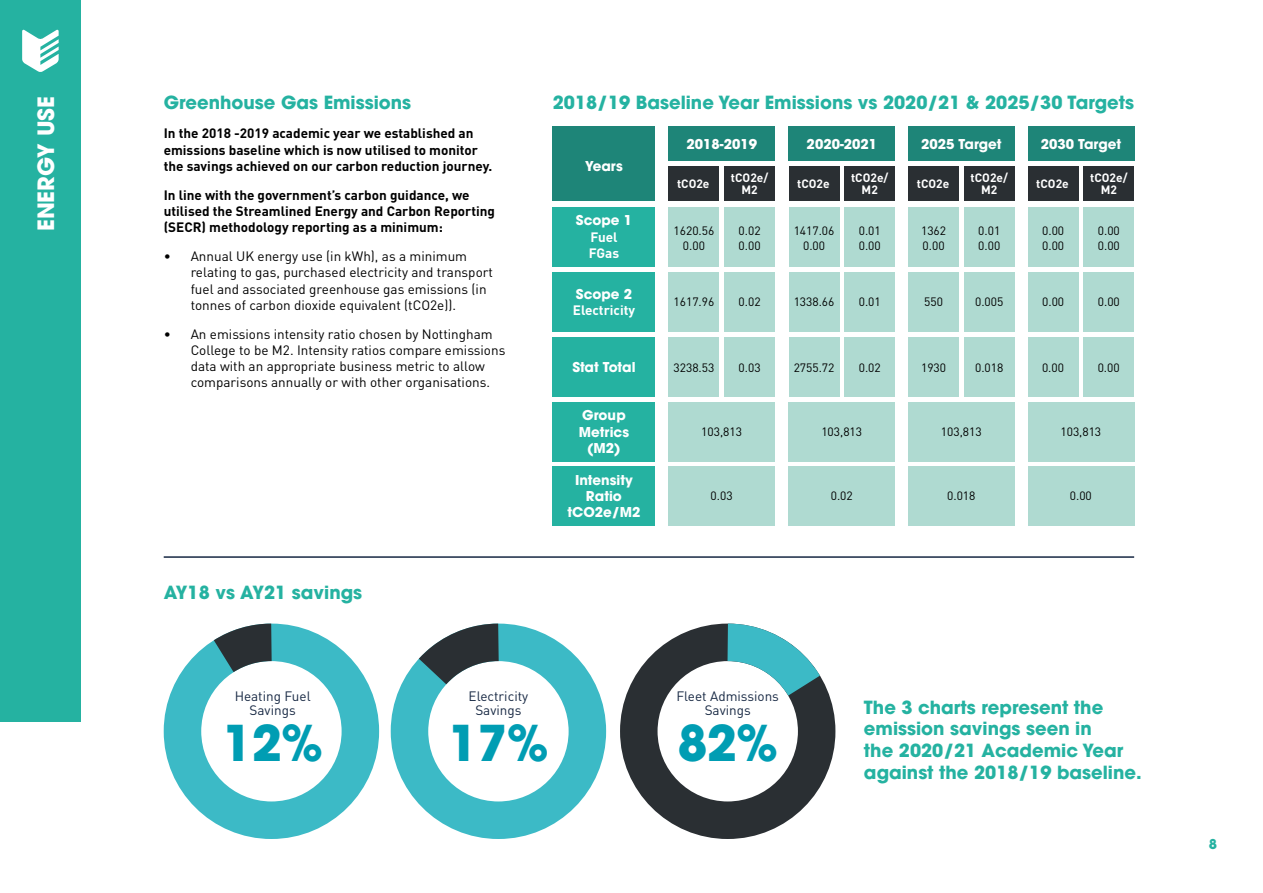
<style>
.page{position:relative;width:1263px;height:893px;background:#fff}
.page>*{position:absolute;margin:0;border:0;box-sizing:border-box;transform-origin:0 0}
.t1{font:700 49.05px "ITC Avant Garde Std";color:#009db3}
.t2{font:700 22.35px "ITC Avant Garde Std";color:#fff}
.t3{font:700 18px/21.6px "ITC Avant Garde Std";color:#25b2a1}
.t4{font:13.5px/16.2px "DIN";color:#000}
.t5{font:700 13.5px/16.2px "DIN";color:#000}
.t6{font:700 13.5px/16.2px "ITC Avant Garde Std";color:#fff;text-align:center}
.t7{font:13.5px/13.5px "DIN";color:#172843;text-align:center}
.t8{font:700 13.5px/16.2px "DIN";color:#fff}
.t9{font:700 13.5px "ITC Avant Garde Std";color:#25b2a1}
.t10{font:12px/14.4px "DIN";color:#000}
.t11{font:700 12px/12px "DIN";color:#fff;text-align:center}
</style>
<div class="page">
<div style="left:0;top:0;width:81px;height:721px;background:#25b2a1"></div>
<div style="left:553px;top:126px;width:102px;height:75px;background:#1e8578"></div>
<div style="left:553px;top:207px;width:102px;height:59px;background:#25b2a1"></div>
<div style="left:553px;top:272px;width:102px;height:60px;background:#25b2a1"></div>
<div style="left:553px;top:337px;width:102px;height:60px;background:#25b2a1"></div>
<div style="left:553px;top:402px;width:102px;height:59px;background:#25b2a1"></div>
<div style="left:553px;top:466px;width:102px;height:60px;background:#25b2a1"></div>
<div style="left:669px;top:126px;width:106px;height:35px;background:#1e8578"></div>
<div style="left:669px;top:166px;width:50px;height:35px;background:#2a2f33"></div>
<div style="left:669px;top:207px;width:50px;height:59px;background:#afdad1"></div>
<div style="left:669px;top:272px;width:50px;height:60px;background:#afdad1"></div>
<div style="left:669px;top:337px;width:50px;height:60px;background:#afdad1"></div>
<div style="left:669px;top:402px;width:106px;height:59px;background:#afdad1"></div>
<div style="left:669px;top:466px;width:106px;height:60px;background:#afdad1"></div>
<div style="left:908px;top:402px;width:106px;height:59px;background:#afdad1"></div>
<div style="left:908px;top:466px;width:106px;height:60px;background:#afdad1"></div>
<div style="left:789px;top:207px;width:50px;height:59px;background:#afdad1"></div>
<div style="left:789px;top:272px;width:50px;height:60px;background:#afdad1"></div>
<div style="left:789px;top:337px;width:50px;height:60px;background:#afdad1"></div>
<div style="left:789px;top:402px;width:106px;height:59px;background:#afdad1"></div>
<div style="left:789px;top:466px;width:106px;height:60px;background:#afdad1"></div>
<div style="left:1028px;top:402px;width:106px;height:59px;background:#afdad1"></div>
<div style="left:1028px;top:466px;width:106px;height:60px;background:#afdad1"></div>
<div style="left:908px;top:207px;width:51px;height:59px;background:#afdad1"></div>
<div style="left:908px;top:272px;width:51px;height:60px;background:#afdad1"></div>
<div style="left:908px;top:337px;width:51px;height:60px;background:#afdad1"></div>
<div style="left:1028px;top:207px;width:50px;height:59px;background:#afdad1"></div>
<div style="left:1028px;top:272px;width:50px;height:60px;background:#afdad1"></div>
<div style="left:1028px;top:337px;width:50px;height:60px;background:#afdad1"></div>
<div style="left:789px;top:166px;width:50px;height:35px;background:#2a2f33"></div>
<div style="left:908px;top:166px;width:51px;height:35px;background:#2a2f33"></div>
<div style="left:1028px;top:166px;width:50px;height:35px;background:#2a2f33"></div>
<div style="left:724px;top:166px;width:51px;height:35px;background:#2a2f33"></div>
<div style="left:724px;top:207px;width:51px;height:59px;background:#afdad1"></div>
<div style="left:724px;top:272px;width:51px;height:60px;background:#afdad1"></div>
<div style="left:724px;top:337px;width:51px;height:60px;background:#afdad1"></div>
<div style="left:844px;top:207px;width:51px;height:59px;background:#afdad1"></div>
<div style="left:844px;top:272px;width:51px;height:60px;background:#afdad1"></div>
<div style="left:844px;top:337px;width:51px;height:60px;background:#afdad1"></div>
<div style="left:964px;top:207px;width:50px;height:59px;background:#afdad1"></div>
<div style="left:964px;top:272px;width:50px;height:60px;background:#afdad1"></div>
<div style="left:964px;top:337px;width:50px;height:60px;background:#afdad1"></div>
<div style="left:1083px;top:207px;width:51px;height:59px;background:#afdad1"></div>
<div style="left:1083px;top:272px;width:51px;height:60px;background:#afdad1"></div>
<div style="left:1083px;top:337px;width:51px;height:60px;background:#afdad1"></div>
<div style="left:844px;top:166px;width:51px;height:35px;background:#2a2f33"></div>
<div style="left:964px;top:166px;width:50px;height:35px;background:#2a2f33"></div>
<div style="left:1083px;top:166px;width:51px;height:35px;background:#2a2f33"></div>
<div style="left:789px;top:126px;width:106px;height:35px;background:#1e8578"></div>
<div style="left:908px;top:126px;width:106px;height:35px;background:#1e8578"></div>
<div style="left:1028px;top:126px;width:106px;height:35px;background:#1e8578"></div>
<div style="left:164px;top:624px;width:215px;height:215px;border:38px solid #3cbac6;border-radius:50%"></div>
<div style="left:391px;top:624px;width:215px;height:215px;border:38px solid #3cbac6;border-radius:50%"></div>
<div style="left:620px;top:624px;width:215px;height:215px;border:38px solid #2a2f33;border-radius:50%"></div>
<svg style="left:172px;top:623px;width:137px;height:85px"></svg>
<svg style="left:391px;top:623px;width:145px;height:101px"></svg>
<svg style="left:690px;top:623px;width:146px;height:114px"></svg>
<hr style="left:164px;top:556px;width:970px;height:2px;background:#172843">
<svg style="left:22px;top:30px;width:37px;height:42px"></svg>
<h2 class="t2" style="left:31px;top:231px;width:137px;rotate:-90deg">ENERGY USE</h2>
<h3 class="t3" style="left:164px;top:92px;width:249px">Greenhouse Gas Emissions</h3>
<p class="t5" style="left:164px;top:125px;width:330px">In the 2018 -2019 academic year we established an emissions baseline which is now utilised to monitor the savings achieved on our carbon reduction journey.</p>
<p class="t5" style="left:164px;top:186px;width:333px">In line with the government’s carbon guidance, we utilised the Streamlined Energy and Carbon Reporting (SECR) methodology reporting as a minimum:</p>
<p class="t4" style="left:191px;top:248px;width:304px;text-indent:-27px">• Annual UK energy use (in kWh), as a minimum relating to gas, purchased electricity and transport fuel and associated greenhouse gas emissions (in tonnes of carbon dioxide equivalent (tCO2e)).</p>
<p class="t4" style="left:191px;top:325px;width:316px;text-indent:-27px">• An emissions intensity ratio chosen by Nottingham College to be M2. Intensity ratios compare emissions data with an appropriate business metric to allow comparisons annually or with other organisations.</p>
<h3 class="t3" style="left:164px;top:581px;width:200px">AY18 vs AY21 savings</h3>
<h3 class="t3" style="left:553px;top:92px;width:583px">2018/19 Baseline Year Emissions vs 2020/21 &amp; 2025/30 Targets</h3>
<p class="t6" style="left:585px;top:158px;width:39px">Years</p>
<p class="t6" style="left:576px;top:212px;width:58px">Scope 1</p>
<p class="t8" style="left:589px;top:228px;width:32px">Fuel<br>FGas</p>
<p class="t6" style="left:576px;top:286px;width:58px">Scope 2</p>
<p class="t8" style="left:573px;top:301px;width:64px">Electricity</p>
<p class="t6" style="left:572px;top:359px;width:65px">Stat Total</p>
<p class="t6" style="left:579px;top:407px;width:52px">Group<br>Metrics (M2)</p>
<p class="t6" style="left:567px;top:471px;width:75px">Intensity<br>Ratio tCO2e/M2</p>
<p class="t6" style="left:686px;top:135px;width:72px">2018-2019</p>
<p class="t6" style="left:807px;top:135px;width:72px">2020-2021</p>
<p class="t6" style="left:921px;top:135px;width:82px">2025 Target</p>
<p class="t6" style="left:1041px;top:135px;width:82px">2030 Target</p>
<p class="t11" style="left:677px;top:178px;width:34px">tCO2e</p>
<p class="t10" style="left:673px;top:223px;width:42px;text-align:center">1620.56<br>0.00</p>
<p class="t11" style="left:731px;top:172px;width:39px">tCO2e/<br>M2</p>
<p class="t11" style="left:851px;top:172px;width:39px">tCO2e/<br>M2</p>
<p class="t11" style="left:971px;top:172px;width:39px">tCO2e/<br>M2</p>
<p class="t11" style="left:1090px;top:172px;width:39px">tCO2e/<br>M2</p>
<p class="t11" style="left:797px;top:178px;width:34px">tCO2e</p>
<p class="t11" style="left:917px;top:178px;width:34px">tCO2e</p>
<p class="t11" style="left:1036px;top:178px;width:34px">tCO2e</p>
<p class="t10" style="left:921px;top:223px;width:27px">1362<br>0.00</p>
<p class="t10" style="left:738px;top:223px;width:24px">0.02<br>0.00</p>
<p class="t10" style="left:859px;top:223px;width:24px">0.01<br>0.00</p>
<p class="t10" style="left:978px;top:223px;width:24px">0.01<br>0.00</p>
<p class="t10" style="left:1042px;top:223px;width:24px">0.00<br>0.00</p>
<p class="t10" style="left:1098px;top:223px;width:24px">0.00<br>0.00</p>
<p class="t10" style="left:794px;top:223px;width:42px;text-align:center">1417.06<br>0.00</p>
<p class="t10" style="left:673px;top:295px;width:42px">1617.96</p>
<p class="t10" style="left:738px;top:295px;width:24px">0.02</p>
<p class="t10" style="left:794px;top:295px;width:42px">1338.66</p>
<p class="t10" style="left:859px;top:295px;width:24px">0.01</p>
<p class="t10" style="left:924px;top:295px;width:20px">550</p>
<p class="t10" style="left:975px;top:295px;width:30px">0.005</p>
<p class="t10" style="left:1042px;top:295px;width:24px">0.00</p>
<p class="t10" style="left:1098px;top:295px;width:24px">0.00</p>
<p class="t10" style="left:673px;top:360px;width:42px">3238.53</p>
<p class="t10" style="left:738px;top:360px;width:24px">0.03</p>
<p class="t10" style="left:794px;top:360px;width:42px">2755.72</p>
<p class="t10" style="left:859px;top:360px;width:24px">0.02</p>
<p class="t10" style="left:921px;top:360px;width:27px">1930</p>
<p class="t10" style="left:975px;top:360px;width:30px">0.018</p>
<p class="t10" style="left:1042px;top:360px;width:24px">0.00</p>
<p class="t10" style="left:1098px;top:360px;width:24px">0.00</p>
<p class="t10" style="left:701px;top:424px;width:42px">103,813</p>
<p class="t10" style="left:821px;top:424px;width:42px">103,813</p>
<p class="t10" style="left:941px;top:424px;width:42px">103,813</p>
<p class="t10" style="left:1060px;top:424px;width:42px">103,813</p>
<p class="t10" style="left:711px;top:488px;width:24px">0.03</p>
<p class="t10" style="left:831px;top:488px;width:24px">0.02</p>
<p class="t10" style="left:947px;top:488px;width:30px">0.018</p>
<p class="t10" style="left:1070px;top:488px;width:24px">0.00</p>
<p class="t7" style="left:235px;top:689px;width:78px">Heating Fuel<br>Savings</p>
<h3 class="t3" style="left:864px;top:696px;width:279px">The 3 charts represent the emission savings seen in<br>the 2020/21 Academic Year against the 2018/19 baseline.</h3>
<p class="t7" style="left:469px;top:689px;width:61px">Electricity<br>Savings</p>
<p class="t7" style="left:676px;top:689px;width:104px">Fleet Admissions<br>Savings</p>
<h1 class="t1" style="left:222px;top:710px;width:102px">12%</h1>
<h1 class="t1" style="left:448px;top:710px;width:102px">17%</h1>
<h1 class="t1" style="left:677px;top:710px;width:102px">82%</h1>
<p class="t9" style="left:1209px;top:835px;width:10px">8</p>
</div>
